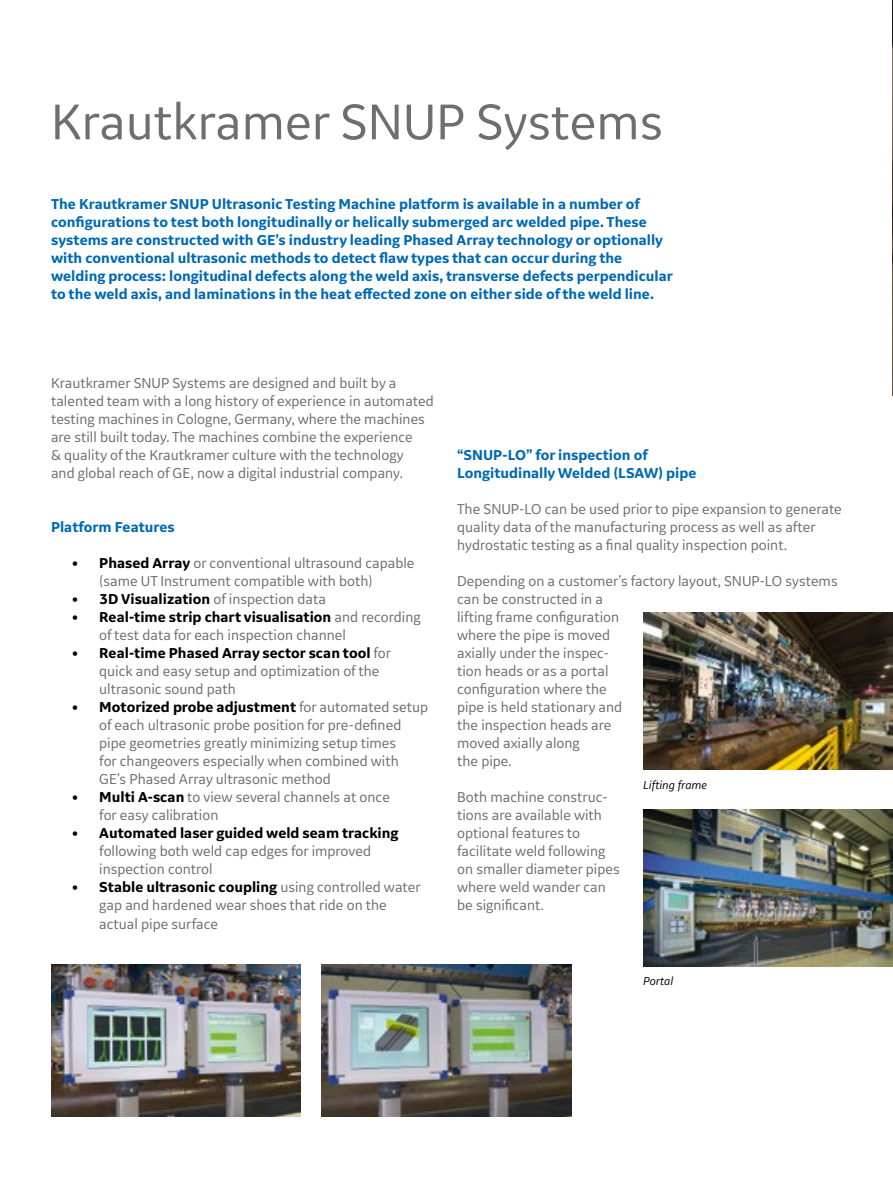
<style>
.page{position:relative;width:893px;height:1187px;background:#fff}
.page>*{position:absolute;margin:0;border:0;box-sizing:border-box;transform-origin:0 0}
.t1{font:52.5px "GE Inspira Sans";color:#6e6e6e}
.t2{font:15px/18px "GE Inspira Sans";color:#6e6e6e}
.t3{font:700 15px/18px "GE Inspira Sans";color:#0069b4}
.t4{font:700 15px "GE Inspira Sans";color:#000}
.t5{font:italic 12px "GE Inspira Sans";color:#000}
.s1{font-weight:700;color:#000}
.s2{font-weight:400;color:#6e6e6e}
</style>
<div class="page">
<img style="left:892px;top:0;width:1px;height:395px">
<img style="left:51px;top:964px;width:249px;height:152px">
<img style="left:322px;top:964px;width:249px;height:152px">
<img style="left:643px;top:612px;width:250px;height:157px">
<img style="left:643px;top:809px;width:250px;height:157px">
<h1 class="t1" style="left:51px;top:89px;width:613px">Krautkramer SNUP Systems</h1>
<p class="t3" style="left:51px;top:195px;width:623px">The Krautkramer SNUP Ultrasonic Testing Machine platform is available in a number of configurations to test both longitudinally or helically submerged arc welded pipe. These systems are constructed with GE’s industry leading Phased Array technology or optionally with conventional ultrasonic methods to detect flaw types that can occur during the welding process: longitudinal defects along the weld axis, transverse defects perpendicular to the weld axis, and laminations in the heat effected zone on either side of the weld line.</p>
<p class="t2" style="left:51px;top:374px;width:384px">Krautkramer SNUP Systems are designed and built by a talented team with a long history of experience in automated testing machines in Cologne, Germany, where the machines are still built today. The machines combine the experience<br>&amp; quality of the Krautkramer culture with the technology<br>and global reach of GE, now a digital industrial company.</p>
<p class="t3" style="left:51px;top:518px;width:125px">Platform Features</p>
<p class="t2" style="left:99px;top:554px;width:317px;text-indent:-27px"><span class="s1">• Phased Array</span> or conventional ultrasound capable (same UT Instrument compatible with both)</p>
<p class="t4" style="left:72px;top:590px;width:255px">• 3D Visualization <span class="s2">of inspection data</span></p>
<p class="t2" style="left:99px;top:608px;width:323px;text-indent:-27px"><span class="s1">• Real-time strip chart visualisation</span> and recording of test data for each inspection channel</p>
<p class="t2" style="left:99px;top:644px;width:293px;text-indent:-27px"><span class="s1">• Real-time Phased Array sector scan tool</span> for quick and easy setup and optimization of the ultrasonic sound path</p>
<p class="t2" style="left:99px;top:698px;width:330px;text-indent:-27px"><span class="s1">• Motorized probe adjustment</span> for automated setup of each ultrasonic probe position for pre-defined pipe geometries greatly minimizing setup times<br>for changeovers especially when combined with GE’s Phased Array ultrasonic method</p>
<p class="t2" style="left:99px;top:788px;width:292px;text-indent:-27px"><span class="s1">• Multi A-scan</span> to view several channels at once for easy calibration</p>
<p class="t4" style="left:72px;top:824px;width:328px">• Automated laser guided weld seam tracking</p>
<p class="t2" style="left:99px;top:842px;width:273px">following both weld cap edges for improved inspection control</p>
<p class="t2" style="left:99px;top:878px;width:323px;text-indent:-27px"><span class="s1">• Stable ultrasonic coupling</span> using controlled water gap and hardened wear shoes that ride on the actual pipe surface</p>
<p class="t3" style="left:457px;top:445px;width:241px">“SNUP-LO” for inspection of<br>Longitudinally Welded (LSAW) pipe</p>
<p class="t2" style="left:457px;top:499px;width:386px">The SNUP-LO can be used prior to pipe expansion to generate quality data of the manufacturing process as well as after hydrostatic testing as a final quality inspection point.</p>
<p class="t2" style="left:457px;top:571px;width:382px">Depending on a customer’s factory layout, SNUP-LO systems can be constructed in a<br>lifting frame configuration<br>where the pipe is moved<br>axially under the inspec-<br>tion heads or as a portal<br>configuration where the<br>pipe is held stationary and<br>the inspection heads are<br>moved axially along<br>the pipe.</p>
<p class="t2" style="left:457px;top:787px;width:164px">Both machine construc&shy;tions are available with optional features to facilitate weld following on smaller diameter pipes where weld wander can be significant.</p>
<p class="t5" style="left:643px;top:777px;width:65px">Lifting frame</p>
<p class="t5" style="left:643px;top:973px;width:32px">Portal</p>
</div>
